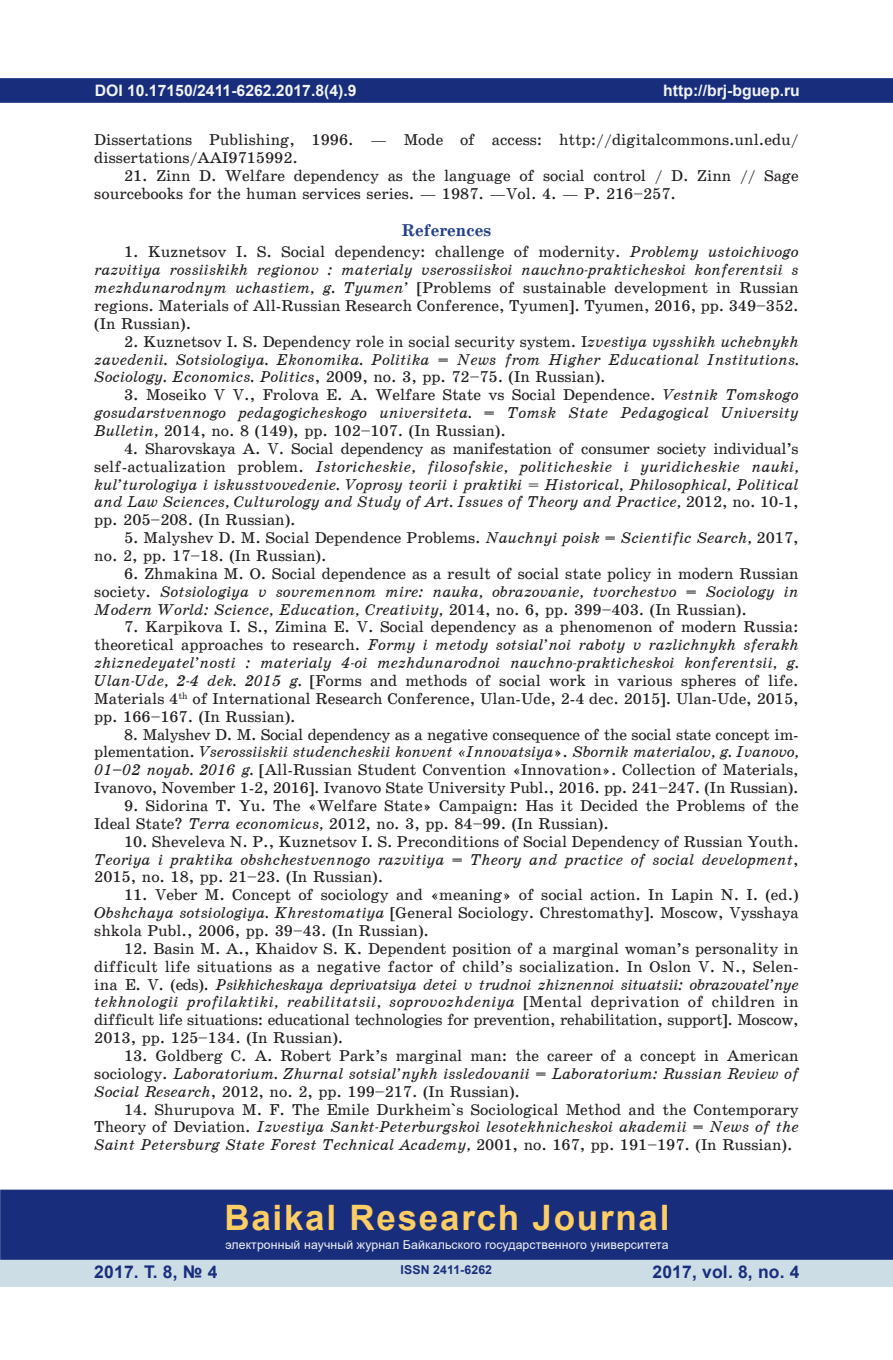
<style>
.page{position:relative;width:893px;height:1360px;background:#fff}
.page>*{position:absolute;margin:0;border:0;box-sizing:border-box;transform-origin:0 0}
.t1{font:700 35px "Arial";letter-spacing:.05em;color:#fecd64}
.t2{font:700 17.5px "Arial";letter-spacing:.01em;color:#182d7c}
.t3{font:17.15px "School Book C Bold";color:#253f8e}
.t4{font:15.75px/17.8px "School Book C";color:#231f20}
.t5{font:15.75px/17.8px "School Book C Italic";color:#231f20}
.t6{font:15.75px/17.8px "School Book C";letter-spacing:-.02em;color:#231f20}
.t7{font:15.75px/17.8px "School Book C Italic";letter-spacing:-.025em;color:#231f20}
.t8{font:700 15.75px "Arial";color:#f2f3f4}
.t9{font:12.25px "Arial";letter-spacing:.01em;color:#f2f3f4}
.t10{font:700 12.25px "Arial";letter-spacing:.01em;color:#182d7c}
.s1{font-family:"School Book C Italic"}
.s2{font-family:"School Book C"}
</style>
<div class="page">
<div style="left:1px;top:79px;width:891px;height:23px;background:#182d7c"></div>
<div style="left:0;top:78px;width:893px;height:25px;border:2px solid #182d7c"></div>
<div style="left:0;top:1258px;width:893px;height:28px;background:#cddde6"></div>
<div style="left:1px;top:1190px;width:891px;height:68px;background:#182d7c"></div>
<div style="left:0;top:1189px;width:893px;height:70px;border:2px solid #182d7c"></div>
<p class="t8" style="left:95px;top:79px;width:263px">DOI 10.17150/2411-6262.2017.8(4).9</p>
<p class="t4" style="left:94px;top:131px;width:706px">Dissertations Publishing, 1996. — Mode of access: http://digitalcommons.unl.edu/ dissertations/AAI9715992.</p>
<p class="t4" style="left:94px;top:167px;width:706px;text-indent:30px">21. Zinn D. Welfare dependency as the language of social control / D. Zinn // Sage sourcebooks for the human services series. — 1987. —Vol. 4. — P. 216–257.</p>
<p class="t3" style="left:402px;top:221px;width:91px">References</p>
<p class="t4" style="left:124px;top:243px;width:676px">1. Kuznetsov I. S. Social dependency: challenge of modernity. <span class="s1">Problemy ustoichivogo</span></p>
<p class="t5" style="left:94px;top:261px;width:706px">razvitiya rossiiskikh regionov : materialy vserossiiskoi nauchno-prakticheskoi konferentsii s</p>
<p class="t4" style="left:94px;top:279px;width:706px;text-align:justify"><span class="s1">mezhdunarodnym uchastiem, g. Tyumen’</span> [Problems of sustainable development in Russian regions. Materials of All-Russian Research Conference, Tyumen]. Tyumen, 2016, pp. 349–352. (In Russian).</p>
<p class="t4" style="left:124px;top:332px;width:676px">2. Kuznetsov I. S. Dependency role in social security system. I<span class="s1">zvestiya vysshikh uchebnykh</span></p>
<p class="t5" style="left:94px;top:350px;width:706px">zavedenii. Sotsiologiya. Ekonomika. Politika = News from Higher Educational Institutions.</p>
<p class="t4" style="left:94px;top:368px;width:513px"><span class="s1">Sociology. Economics. Politics</span>, 2009, no. 3, pp. 72–75. (In Russian).</p>
<p class="t4" style="left:124px;top:386px;width:676px">3. Moseiko V V., Frolova E. A. Welfare State vs Social Dependence. <span class="s1">Vestnik Tomskogo</span></p>
<p class="t5" style="left:94px;top:404px;width:706px">gosudarstvennogo pedagogicheskogo universiteta. = Tomsk State Pedagogical University</p>
<p class="t4" style="left:94px;top:422px;width:413px"><span class="s1">Bulletin,</span> 2014, no. 8 (149), pp. 102–107. (In Russian).</p>
<p class="t6" style="left:124px;top:439px;width:676px">4. Sharovskaya A. V. Social dependency as manifestation of consumer society individual’s</p>
<p class="t5" style="left:94px;top:457px;width:706px;text-align:justify"><span class="s2">self-actualization problem.</span> Istoricheskie, filosofskie, politicheskie i yuridicheskie nauki, kul’turologiya i iskusstvovedenie. Voprosy teorii i praktiki <span class="s2">=</span> Historical, Philosophical, Political and Law Sciences, Culturology and Study of Art. Issues of Theory and Practice, <span class="s2">2012, no. 10-1,</span></p>
<p class="t4" style="left:94px;top:511px;width:203px">pp. 205–208. (In Russian).</p>
<p class="t4" style="left:94px;top:529px;width:706px;text-indent:30px">5. Malyshev D. M. Social Dependence Problems. <span class="s1">Nauchnyi poisk = Scientific Search,</span> 2017, no. 2, pp. 17–18. (In Russian).</p>
<p class="t4" style="left:124px;top:564px;width:676px">6. Zhmakina M. O. Social dependence as a result of social state policy in modern Russian</p>
<p class="t5" style="left:94px;top:582px;width:706px"><span class="s2">society.</span> Sotsiologiya v sovremennom mire: nauka, obrazovanie, tvorchestvo = Sociology in<br>Modern World: Science, Education, Creativity, <span class="s2">2014, no. 6, pp. 399–403. (In Russian).</span></p>
<p class="t4" style="left:124px;top:618px;width:676px">7. Karpikova I. S., Zimina E. V. Social dependency as a phenomenon of modern Russia:</p>
<p class="t5" style="left:94px;top:636px;width:706px"><span class="s2">theoretical approaches to research.</span> Formy i metody sotsial’noi raboty v razlichnykh sferakh zhiznedeyatel’nosti : materialy 4-oi mezhdunarodnoi nauchno-prakticheskoi konferentsii, g.</p>
<p class="t4" style="left:94px;top:671px;width:706px;text-align:justify"><span class="s1">Ulan-Ude, 2-4 dek. 2015 g.</span> [Forms and methods of social work in various spheres of life.<br>Materials 4<sup>th</sup> of International Research Conference, Ulan-Ude, 2-4 dec. 2015]. Ulan-Ude, 2015, pp. 166–167. (In Russian).</p>
<p class="t6" style="left:124px;top:725px;width:676px">8. Malyshev D. M. Social dependency as a negative consequence of the social state concept im-</p>
<p class="t5" style="left:94px;top:743px;width:706px"><span class="s2">plementation.</span> Vserossiiskii studencheskii konvent «Innovatsiya<span class="s2">».</span> Sbornik materialov, g. Ivanovo,</p>
<p class="t4" style="left:94px;top:761px;width:706px"><span class="s1">01–02 noyab. 2016 g.</span> [All-Russian Student Convention «Innovation». Collection of Materials,<br>Ivanovo, November 1-2, 2016]. Ivanovo State University Publ., 2016. pp. 241–247. (In Russian).</p>
<p class="t4" style="left:94px;top:797px;width:706px;text-indent:30px">9. Sidorina T. Yu. The «Welfare State» Campaign: Has it Decided the Problems of the<br>Ideal State? <span class="s1">Terra economicus,</span> 2012, no. 3, pp. 84–99. (In Russian).</p>
<p class="t4" style="left:124px;top:832px;width:676px">10. Sheveleva N. P., Kuznetsov I. S. Preconditions of Social Dependency of Russian Youth.</p>
<p class="t5" style="left:94px;top:850px;width:706px">Teoriya i praktika obshchestvennogo razvitiya = Theory and practice of social development<span class="s2">,</span></p>
<p class="t4" style="left:94px;top:868px;width:290px">2015, no. 18, pp. 21–23. (In Russian).</p>
<p class="t4" style="left:94px;top:886px;width:706px;text-align:justify;text-indent:30px">11. Veber M. Concept of sociology and «meaning» of social action. In Lapin N. I. (ed.)<br><span class="s1">Obshchaya sotsiologiya. Khrestomatiya</span> [General Sociology. Chrestomathy]. Moscow, Vysshaya shkola Publ., 2006, pp. 39–43. (In Russian).</p>
<p class="t4" style="left:94px;top:939px;width:706px;text-align:right">12. Basin M. A., Khaidov S. K. Dependent position of a marginal woman’s personality in difficult life situations as a negative factor of child’s socialization. In Oslon V. N., Selen-</p>
<p class="t7" style="left:94px;top:975px;width:706px"><span class="s2">ina E. V. (eds).</span> Psikhicheskaya deprivatsiya detei v trudnoi zhiznennoi situatsii: obrazovatel’nye tekhnologii profilaktiki, reabilitatsii, soprovozhdeniya <span class="s2">[Mental deprivation of children in</span></p>
<p class="t6" style="left:94px;top:1011px;width:706px">difficult life situations: educational technologies for prevention, rehabilitation, support]. Moscow,<br>2013, pp. 125–134. (In Russian).</p>
<p class="t4" style="left:124px;top:1046px;width:676px">13. Goldberg C. A. Robert Park’s marginal man: the career of a concept in American</p>
<p class="t5" style="left:94px;top:1064px;width:706px"><span class="s2">sociology.</span> Laboratorium. Zhurnal sotsial’nykh issledovanii = Laboratorium: Russian Review of</p>
<p class="t4" style="left:94px;top:1082px;width:427px"><span class="s1">Social Research</span>, 2012, no. 2, pp. 199–217. (In Russian).</p>
<p class="t4" style="left:124px;top:1100px;width:676px">14. Shurupova M. F. The Emile Durkheim`s Sociological Method and the Contemporary</p>
<p class="t5" style="left:94px;top:1118px;width:706px"><span class="s2">Theory of Deviation.</span> Izvestiya Sankt-Peterburgskoi lesotekhnicheskoi akademii = News of the<br>Saint Petersburg State Forest Technical Academy, <span class="s2">2001, no. 167, pp. 191–197. (In Russian).</span></p>
<p class="t8" style="left:663px;top:79px;width:138px">http://brj-bguep.ru</p>
<h1 class="t1" style="left:224px;top:1192px;width:447px">Baikal Research Journal</h1>
<p class="t9" style="left:225px;top:1236px;width:445px">электронный научный журнал Байкальского государственного университета</p>
<p class="t10" style="left:401px;top:1261px;width:93px">ISSN 2411-6262</p>
<p class="t2" style="left:94px;top:1259px;width:125px">2017. Т. 8, № 4</p>
<p class="t2" style="left:652px;top:1259px;width:149px">2017, vol. 8, no. 4</p>
</div>
